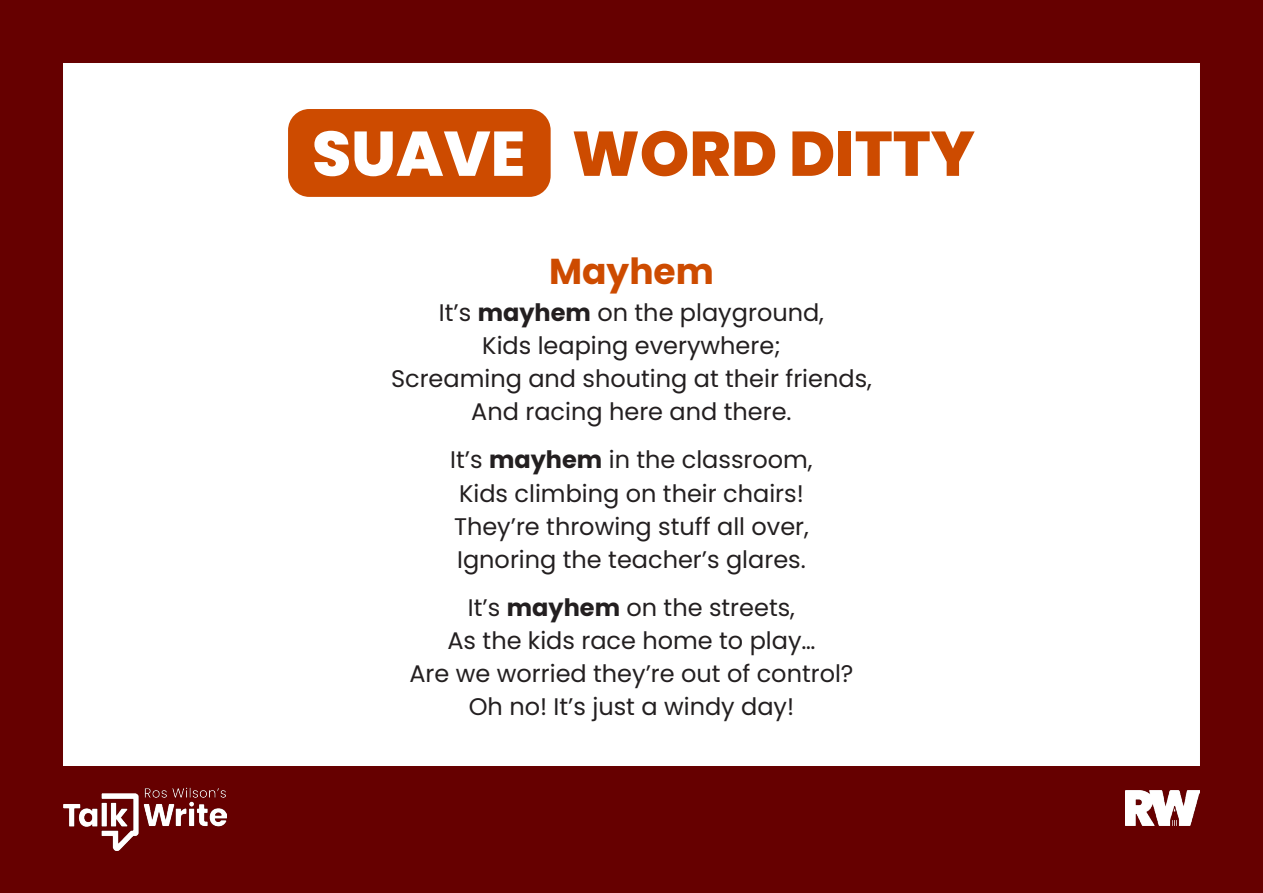
<style>
.page{position:relative;width:1263px;height:893px;background:#fff}
.page>*{position:absolute;margin:0;border:0;box-sizing:border-box;transform-origin:0 0}
.t1{font:800 63px "Poppins";color:#cd4b00}
.t2{font:700 36px "Poppins";color:#cd4b00}
.t3{font:24px "Poppins";color:#231f20}
.s1{color:#fff}
.s2{font-weight:700}
</style>
<div class="page">
<div style="left:0;top:0;width:1263px;height:893px;border:63px solid #600"></div>
<div style="left:288px;top:109px;width:263px;height:88px;background:#cd4b00;border-radius:21px"></div>
<div style="left:0;top:766px;width:1263px;height:127px;background:#600"></div>
<img style="left:1125px;top:790px;width:74px;height:36px">
<img style="left:64px;top:787px;width:163px;height:64px">
<h1 class="t1" style="left:312px;top:117px;width:664px"><span class="s1">SUAVE</span> WORD DITTY</h1>
<p class="t2" style="left:549px;top:250px;width:166px">Mayhem</p>
<p class="t3" style="left:439px;top:299px;width:387px">It’s <span class="s2">mayhem</span> on the playground,</p>
<p class="t3" style="left:482px;top:332px;width:300px">Kids leaping everywhere;</p>
<p class="t3" style="left:391px;top:365px;width:482px">Screaming and shouting at their friends,</p>
<p class="t3" style="left:471px;top:398px;width:322px">And racing here and there.</p>
<p class="t3" style="left:450px;top:446px;width:364px">It’s <span class="s2">mayhem</span> in the classroom,</p>
<p class="t3" style="left:459px;top:479px;width:346px">Kids climbing on their chairs!</p>
<p class="t3" style="left:454px;top:512px;width:356px">They’re throwing stuff all over,</p>
<p class="t3" style="left:457px;top:545px;width:350px">Ignoring the teacher’s glares.</p>
<p class="t3" style="left:468px;top:593px;width:328px">It’s <span class="s2">mayhem</span> on the streets,</p>
<p class="t3" style="left:447px;top:626px;width:369px">As the kids race home to play…</p>
<p class="t3" style="left:409px;top:659px;width:446px">Are we worried they’re out of control?</p>
<p class="t3" style="left:469px;top:693px;width:327px">Oh no! It’s just a windy day!</p>
</div>
